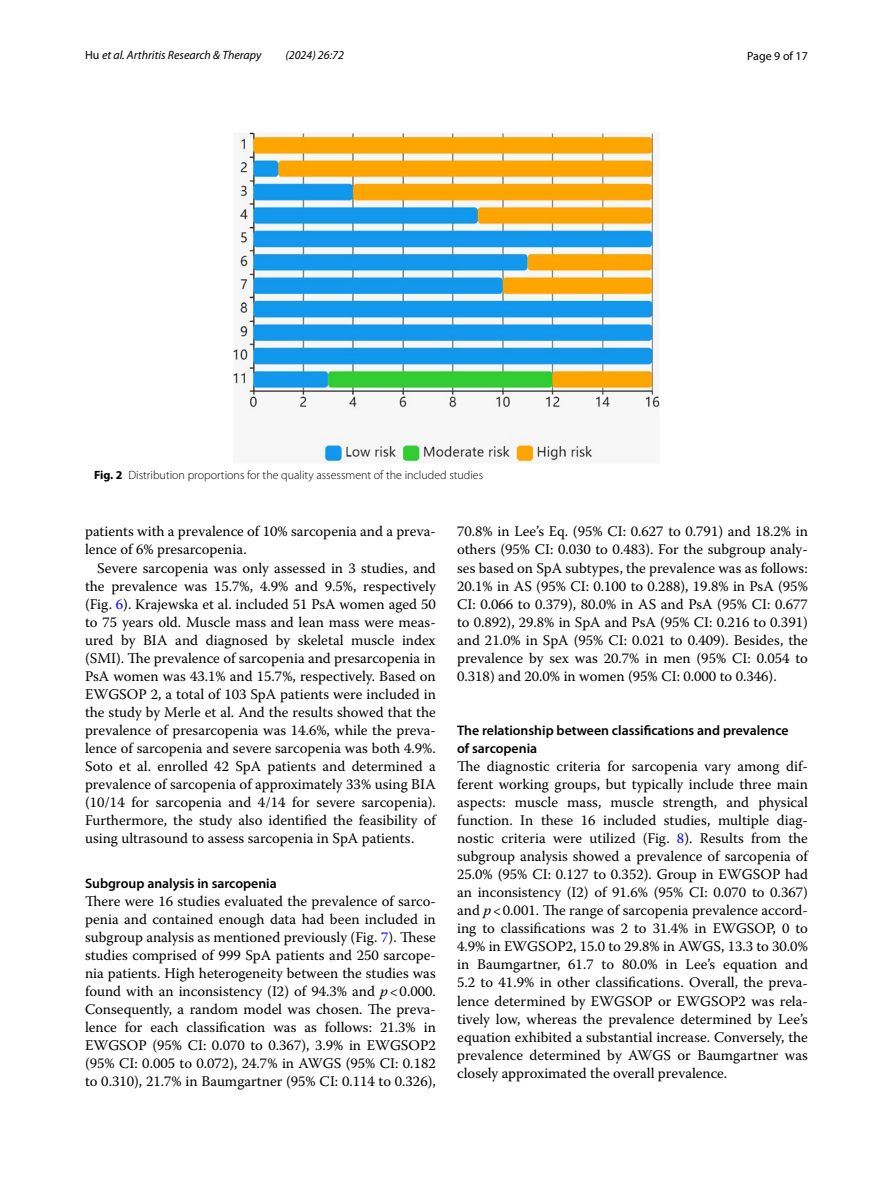
<style>
.page{position:relative;width:893px;height:1187px;background:#fff}
.page>*{position:absolute;margin:0;border:0;box-sizing:border-box;transform-origin:0 0}
.t1{font:14.7px/18px "Warnock Pro";color:#000;text-align:justify}
.t2{font:600 13.8px/18px "Myriad Pro";color:#000}
.t3{font:300 12px "Myriad Pro";color:#000}
.t4{font:italic 12px "Myriad Pro";color:#000}
.t5{font:12px "Myriad Pro";color:#000}
.s1{font-style:normal}
.s2{font-weight:700}
.s3{color:#00f}
.s4{font-style:italic}
</style>
<div class="page">
<img style="left:234px;top:133px;width:425px;height:331px">
<p class="t4" style="left:85px;top:48px;width:178px"><span class="s1">Hu</span> et al. Arthritis Research &amp; Therapy</p>
<p class="t4" style="left:285px;top:48px;width:60px">(2024) 26:72</p>
<p class="t5" style="left:747px;top:48px;width:62px">Page 9 of 17</p>
<p class="t3" style="left:94px;top:468px;width:391px"><span class="s2">Fig. 2</span> Distribution proportions for the quality assessment of the included studies</p>
<p class="t1" style="left:85px;top:522px;width:352px">patients with a prevalence of 10% sarcopenia and a preva&shy;lence of 6% presarcopenia.</p>
<p class="t1" style="left:85px;top:558px;width:352px;text-indent:12px">Severe sarcopenia was only assessed in 3 studies, and the prevalence was 15.7%, 4.9% and 9.5%, respectively (Fig. <span class="s3">6</span>). Krajewska et al. included 51 PsA women aged 50 to 75 years old. Muscle mass and lean mass were meas&shy;ured by BIA and diagnosed by skeletal muscle index (SMI). The prevalence of sarcopenia and presarcopenia in PsA women was 43.1% and 15.7%, respectively. Based on EWGSOP 2, a total of 103 SpA patients were included in the study by Merle et al. And the results showed that the prevalence of presarcopenia was 14.6%, while the preva&shy;lence of sarcopenia and severe sarcopenia was both 4.9%.<br>Soto et al. enrolled 42 SpA patients and determined a prevalence of sarcopenia of approximately 33% using BIA (10/14 for sarcopenia and 4/14 for severe sarcopenia).<br>Furthermore, the study also identified the feasibility of using ultrasound to assess sarcopenia in SpA patients.</p>
<p class="t2" style="left:85px;top:874px;width:193px">Subgroup analysis in sarcopenia</p>
<p class="t1" style="left:85px;top:892px;width:352px">There were 16 studies evaluated the prevalence of sarco&shy;penia and contained enough data had been included in subgroup analysis as mentioned previously (Fig. <span class="s3">7</span>). These studies comprised of 999 SpA patients and 250 sarcope&shy;nia patients. High heterogeneity between the studies was found with an inconsistency (I2) of 94.3% and <span class="s4">p</span>&lt;0.000.<br>Consequently, a random model was chosen. The preva&shy;lence for each classification was as follows: 21.3% in EWGSOP (95% CI: 0.070 to 0.367), 3.9% in EWGSOP2 (95% CI: 0.005 to 0.072), 24.7% in AWGS (95% CI: 0.182 to 0.310), 21.7% in Baumgartner (95% CI: 0.114 to 0.326),</p>
<p class="t1" style="left:457px;top:522px;width:352px">70.8% in Lee’s Eq. (95% CI: 0.627 to 0.791) and 18.2% in others (95% CI: 0.030 to 0.483). For the subgroup analy&shy;ses based on SpA subtypes, the prevalence was as follows:<br>20.1% in AS (95% CI: 0.100 to 0.288), 19.8% in PsA (95% CI: 0.066 to 0.379), 80.0% in AS and PsA (95% CI: 0.677 to 0.892), 29.8% in SpA and PsA (95% CI: 0.216 to 0.391) and 21.0% in SpA (95% CI: 0.021 to 0.409). Besides, the prevalence by sex was 20.7% in men (95% CI: 0.054 to 0.318) and 20.0% in women (95% CI: 0.000 to 0.346).</p>
<p class="t2" style="left:457px;top:721px;width:333px">The relationship between classifications and prevalence of sarcopenia</p>
<p class="t1" style="left:457px;top:757px;width:352px">The diagnostic criteria for sarcopenia vary among dif&shy;ferent working groups, but typically include three main aspects: muscle mass, muscle strength, and physical function. In these 16 included studies, multiple diag&shy;nostic criteria were utilized (Fig. <span class="s3">8</span>). Results from the subgroup analysis showed a prevalence of sarcopenia of 25.0% (95% CI: 0.127 to 0.352). Group in EWGSOP had an inconsistency (I2) of 91.6% (95% CI: 0.070 to 0.367) and <span class="s4">p</span>&lt;0.001. The range of sarcopenia prevalence accord&shy;ing to classifications was 2 to 31.4% in EWGSOP, 0 to 4.9% in EWGSOP2, 15.0 to 29.8% in AWGS, 13.3 to 30.0% in Baumgartner, 61.7 to 80.0% in Lee’s equation and 5.2 to 41.9% in other classifications. Overall, the preva&shy;lence determined by EWGSOP or EWGSOP2 was rela&shy;tively low, whereas the prevalence determined by Lee’s equation exhibited a substantial increase. Conversely, the prevalence determined by AWGS or Baumgartner was closely approximated the overall prevalence.</p>
</div>
